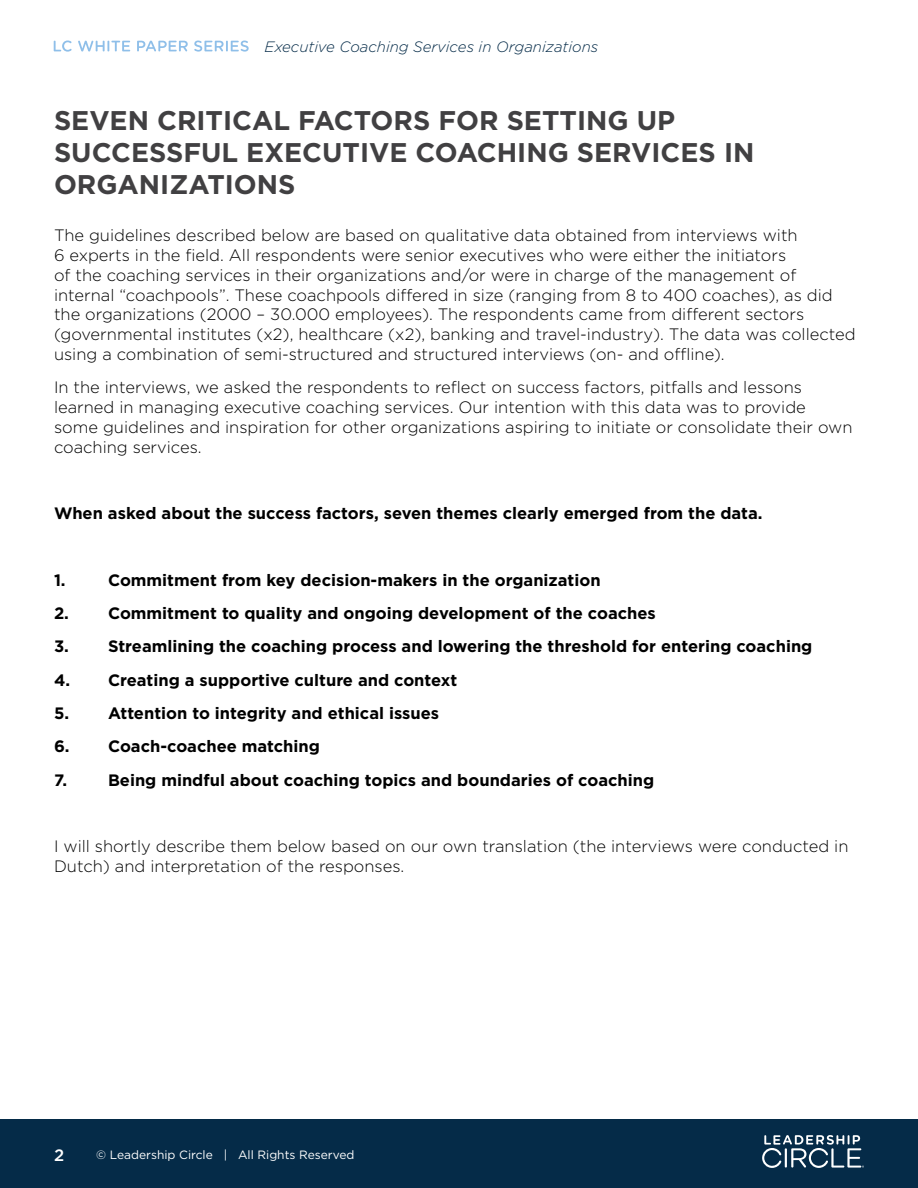
<style>
.page{position:relative;width:918px;height:1188px;background:#fff}
.page>*{position:absolute;margin:0;border:0;box-sizing:border-box;transform-origin:0 0}
.t1{font:700 27px/32.4px "Gotham";color:#414042}
.t2{font:300 16.5px/19.8px "Gotham";color:#000}
.t3{font:700 16.5px/33.3px "Gotham";color:#000}
.t4{font:500 16.5px "Gotham";color:#fff}
.t5{font:italic 300 15px "Gotham";color:#052b48}
.t6{font:12px "Gotham";color:#fff}
</style>
<div class="page">
<svg style="left:54px;top:41px;width:18px;height:11px"></svg>
<svg style="left:78px;top:41px;width:52px;height:11px"></svg>
<svg style="left:137px;top:41px;width:51px;height:10px"></svg>
<svg style="left:194px;top:41px;width:55px;height:11px"></svg>
<div style="left:0;top:1119px;width:918px;height:69px;background:#052b48"></div>
<svg style="left:762px;top:1135px;width:102px;height:33px"></svg>
<p class="t5" style="left:265px;top:37px;width:335px">Executive Coaching Services in Organizations</p>
<h1 class="t1" style="left:54px;top:104px;width:702px">SEVEN CRITICAL FACTORS FOR SETTING UP<br>SUCCESSFUL EXECUTIVE COACHING SERVICES IN<br>ORGANIZATIONS</h1>
<p class="t2" style="left:54px;top:225px;width:803px">The guidelines described below are based on qualitative data obtained from interviews with<br>6 experts in the field. All respondents were senior executives who were either the initiators<br>of the coaching services in their organizations and/or were in charge of the management of internal “coachpools”. These coachpools differed in size (ranging from 8 to 400 coaches), as did the organizations (2000 – 30.000 employees). The respondents came from different sectors (governmental institutes (x2), healthcare (x2), banking and travel-industry). The data was collected using a combination of semi-structured and structured interviews (on- and offline).</p>
<p class="t2" style="left:54px;top:377px;width:800px">In the interviews, we asked the respondents to reflect on success factors, pitfalls and lessons learned in managing executive coaching services. Our intention with this data was to provide some guidelines and inspiration for other organizations aspiring to initiate or consolidate their own coaching services.</p>
<p class="t3" style="left:54px;top:497px;width:710px">When asked about the success factors, seven themes clearly emerged from the data.</p>
<p class="t3" style="left:54px;top:563px;width:13px">1.</p>
<p class="t3" style="left:108px;top:563px;width:494px">Commitment from key decision-makers in the organization</p>
<p class="t3" style="left:54px;top:597px;width:603px">2. Commitment to quality and ongoing development of the coaches</p>
<p class="t3" style="left:54px;top:630px;width:760px">3. Streamlining the coaching process and lowering the threshold for entering coaching</p>
<p class="t3" style="left:54px;top:663px;width:405px">4. Creating a supportive culture and context</p>
<p class="t3" style="left:54px;top:696px;width:387px">5. Attention to integrity and ethical issues</p>
<p class="t3" style="left:54px;top:730px;width:268px">6. Coach-coachee matching<br>7.</p>
<p class="t3" style="left:108px;top:763px;width:548px">Being mindful about coaching topics and boundaries of coaching</p>
<p class="t2" style="left:54px;top:836px;width:796px">I will shortly describe them below based on our own translation (the interviews were conducted in<br>Dutch) and interpretation of the responses.</p>
<p class="t4" style="left:54px;top:1144px;width:12px">2</p>
<p class="t6" style="left:96px;top:1147px;width:260px">© Leadership Circle | All Rights Reserved</p>
</div>
